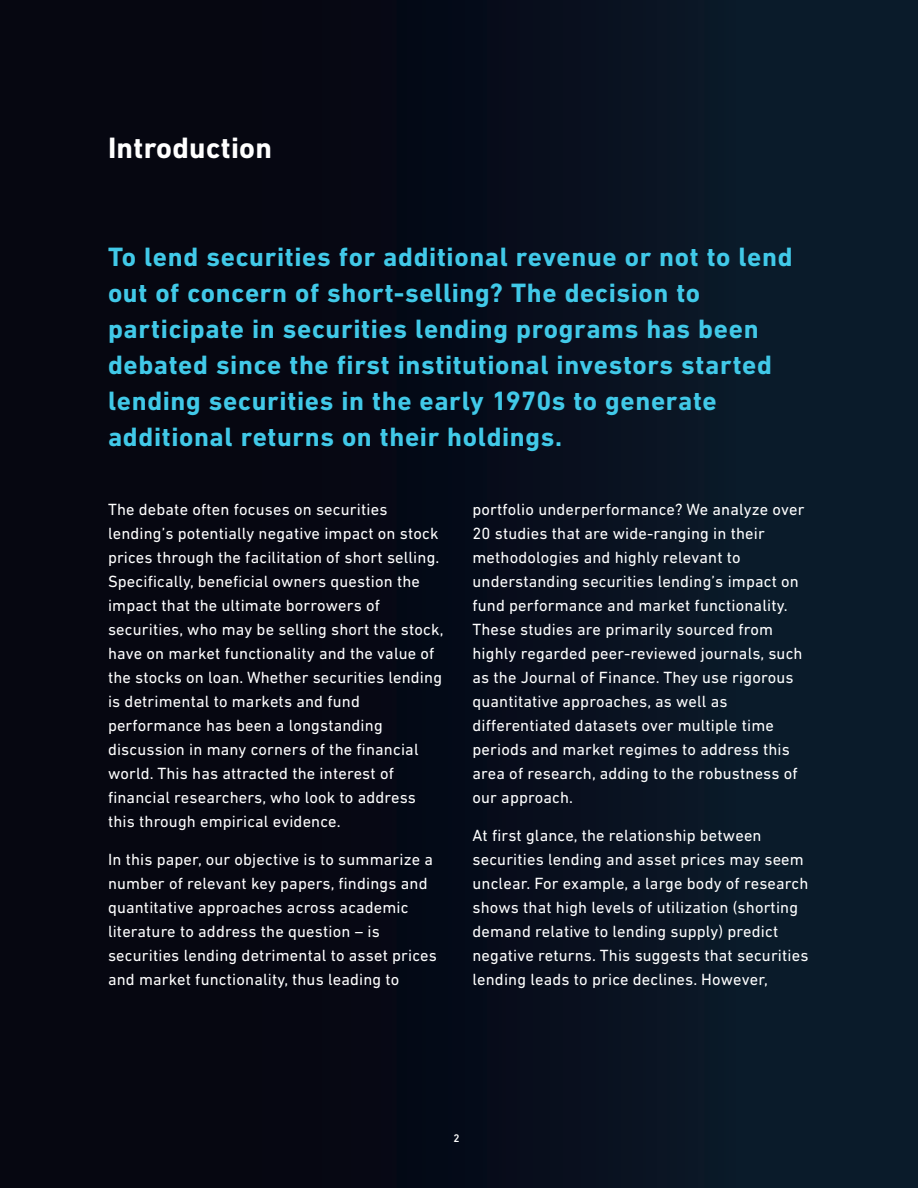
<style>
.page{position:relative;width:918px;height:1188px;background:#fff}
.page>*{position:absolute;margin:0;border:0;box-sizing:border-box;transform-origin:0 0}
.Page_Title__20_26pt{font:700 30px "DIN Next LT Pro";letter-spacing:.01em;color:#fff}
.Introduction_Letter__13_19pt{font:700 27px/36px "DIN Next LT Pro";letter-spacing:.025em;color:#41c9e8}
.Quote_position_company__8_5_12pt{font:16.5px/24px "DIN Next LT Pro";letter-spacing:.01em;color:#fff}
.Footer_Left_Page{font:500 11.25px "DIN Next LT Pro";color:#fff}
</style>
<div class="page">
<img style="left:0;top:0;width:918px;height:1188px">
<p class="Page_Title__20_26pt" style="left:108px;top:130px;width:166px">Introduction</p>
<p class="Introduction_Letter__13_19pt" style="left:108px;top:239px;width:686px">To lend securities for additional revenue or not to lend out of concern of short-selling? The decision to participate in securities lending programs has been debated since the first institutional investors started lending securities in the early 1970s to generate additional returns on their holdings.</p>
<p class="Quote_position_company__8_5_12pt" style="left:108px;top:497px;width:337px">The debate often focuses on securities lending’s potentially negative impact on stock prices through the facilitation of short selling.<br>Specifically, beneficial owners question the impact that the ultimate borrowers of securities, who may be selling short the stock, have on market functionality and the value of the stocks on loan. Whether securities lending is detrimental to markets and fund performance has been a longstanding discussion in many corners of the financial world. This has attracted the interest of financial researchers, who look to address this through empirical evidence.</p>
<p class="Quote_position_company__8_5_12pt" style="left:108px;top:847px;width:330px">In this paper, our objective is to summarize a number of relevant key papers, findings and quantitative approaches across academic literature to address the question – is securities lending detrimental to asset prices and market functionality, thus leading to</p>
<p class="Quote_position_company__8_5_12pt" style="left:472px;top:497px;width:334px">portfolio underperformance? We analyze over 20 studies that are wide-ranging in their methodologies and highly relevant to understanding securities lending’s impact on fund performance and market functionality.<br>These studies are primarily sourced from highly regarded peer-reviewed journals, such as the Journal of Finance. They use rigorous quantitative approaches, as well as differentiated datasets over multiple time periods and market regimes to address this area of research, adding to the robustness of our approach.</p>
<p class="Quote_position_company__8_5_12pt" style="left:472px;top:823px;width:338px">At first glance, the relationship between securities lending and asset prices may seem unclear. For example, a large body of research shows that high levels of utilization (shorting demand relative to lending supply) predict negative returns. This suggests that securities lending leads to price declines. However,</p>
<p class="Footer_Left_Page" style="left:454px;top:1132px;width:8px">2</p>
</div>
